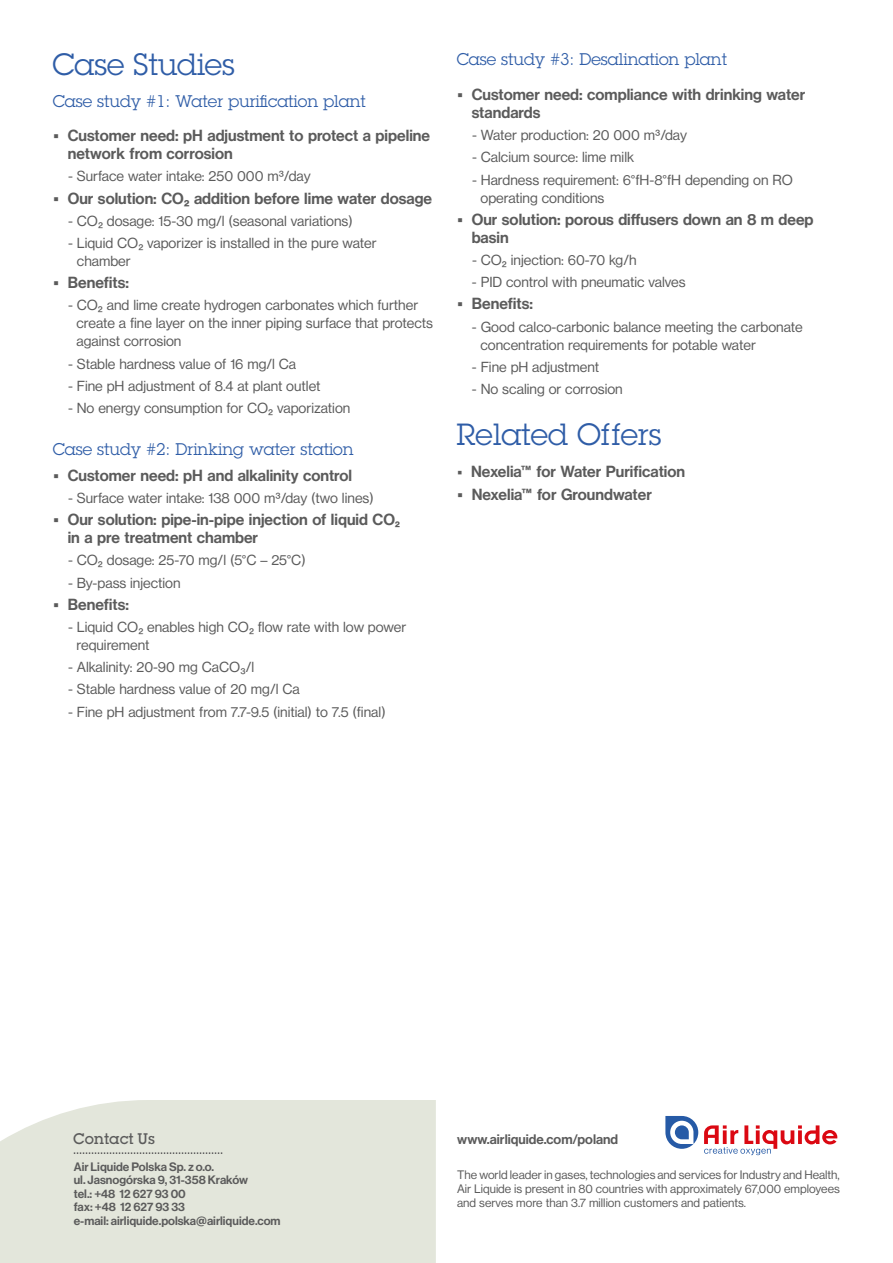
<style>
.page{position:relative;width:893px;height:1263px;background:#fff}
.page>*{position:absolute;margin:0;border:0;box-sizing:border-box;transform-origin:0 0}
.t1{font:30px "Lubalin Graph PCS";color:#2f5da7}
.t2{font:16.5px "Lubalin Graph PCS";color:#2f5da7}
.t3{font:15.75px/18px "N Haas Grotesk DS Pro 65 Md";color:#5b5b5b}
.t4{font:500 15px "Lubalin Graph PCS";color:#5b5b5b}
.t5{font:14.25px/18px "N Haas Grotesk DS Pro 55 Rg";color:#5b5b5b}
.t6{font:13.5px "N Haas Grotesk DS Pro 65 Md";color:#5b5b5b}
.t7{font:12px/14.2px "N Haas Grotesk DS Pro 55 Rg";color:#5b5b5b;text-align:justify}
.t8{font:12px/13.5px "N Haas Grotesk DS Pro 65 Md";color:#5b5b5b}
.s1{font-size:14.25px}
</style>
<div class="page">
<div style="left:0;top:1100px;width:436px;height:163px;background:#e3e6db"></div>
<svg style="left:665px;top:1116px;width:33px;height:33px"></svg>
<svg style="left:704px;top:1125px;width:133px;height:30px"></svg>
<svg style="left:74px;top:1152px;width:149px;height:2px"></svg>
<h1 class="t1" style="left:52px;top:54px;width:184px">Case Studies</h1>
<p class="t2" style="left:53px;top:95px;width:315px">Case study #1: Water purification plant</p>
<p class="t3" style="left:68px;top:128px;width:364px;text-indent:-15px">▪ Customer need: pH adjustment to protect a pipeline network from corrosion</p>
<p class="t5" style="left:68px;top:169px;width:244px">- Surface water intake: 250 000 m³/day</p>
<p class="t3" style="left:53px;top:190px;width:381px">▪ Our solution: CO₂ addition before lime water dosage</p>
<p class="t5" style="left:68px;top:213px;width:286px">- CO₂ dosage: 15-30 mg/l (seasonal variations)</p>
<p class="t5" style="left:77px;top:235px;width:301px;text-indent:-9px">- Liquid CO₂ vaporizer is installed in the pure water chamber</p>
<p class="t3" style="left:53px;top:275px;width:77px">▪ Benefits:</p>
<p class="t5" style="left:77px;top:298px;width:358px;text-indent:-8px">- CO₂ and lime create hydrogen carbonates which further create a fine layer on the inner piping surface that protects against corrosion</p>
<p class="t5" style="left:68px;top:356px;width:230px">- Stable hardness value of 16 mg/l Ca</p>
<p class="t5" style="left:68px;top:378px;width:254px">- Fine pH adjustment of 8.4 at plant outlet</p>
<p class="t5" style="left:68px;top:400px;width:284px">- No energy consumption for CO₂ vaporization</p>
<p class="t2" style="left:53px;top:443px;width:302px">Case study #2: Drinking water station</p>
<p class="t3" style="left:53px;top:468px;width:300px">▪ Customer need: pH and alkalinity control</p>
<p class="t5" style="left:68px;top:490px;width:307px">- Surface water intake: 138 000 m³/day (two lines)</p>
<p class="t3" style="left:68px;top:512px;width:334px;text-indent:-15px">▪ Our solution: pipe-in-pipe injection of liquid CO<span class="s1">₂ </span>in a pre treatment chamber</p>
<p class="t5" style="left:68px;top:552px;width:239px">- CO₂ dosage: 25-70 mg/l (5°C – 25°C)</p>
<p class="t5" style="left:68px;top:575px;width:114px">- By-pass injection</p>
<p class="t3" style="left:53px;top:597px;width:77px">▪ Benefits:</p>
<p class="t5" style="left:77px;top:619px;width:331px;text-indent:-9px">- Liquid CO₂ enables high CO₂ flow rate with low power requirement</p>
<p class="t5" style="left:68px;top:659px;width:188px">- Alkalinity: 20-90 mg CaCO₃/l</p>
<p class="t5" style="left:68px;top:681px;width:233px">- Stable hardness value of 20 mg/l Ca</p>
<p class="t5" style="left:68px;top:704px;width:319px">- Fine pH adjustment from 7.7-9.5 (initial) to 7.5 (final)</p>
<p class="t2" style="left:457px;top:53px;width:272px">Case study #3: Desalination plant</p>
<p class="t3" style="left:472px;top:87px;width:335px;text-indent:-15px">▪ Customer need: compliance with drinking water standards</p>
<p class="t5" style="left:472px;top:127px;width:216px">- Water production: 20 000 m³/day</p>
<p class="t5" style="left:472px;top:149px;width:164px">- Calcium source: lime milk</p>
<p class="t5" style="left:480px;top:172px;width:314px;text-indent:-9px">- Hardness requirement: 6°fH-8°fH depending on RO operating conditions</p>
<p class="t3" style="left:472px;top:212px;width:343px;text-indent:-15px">▪ Our solution: porous diffusers down an 8 m deep basin</p>
<p class="t5" style="left:472px;top:252px;width:166px">- CO₂ injection: 60-70 kg/h</p>
<p class="t5" style="left:472px;top:274px;width:215px">- PID control with pneumatic valves</p>
<p class="t3" style="left:457px;top:296px;width:77px">▪ Benefits:</p>
<p class="t5" style="left:480px;top:319px;width:324px;text-indent:-9px">- Good calco-carbonic balance meeting the carbonate concentration requirements for potable water</p>
<p class="t5" style="left:472px;top:359px;width:129px">- Fine pH adjustment</p>
<p class="t5" style="left:472px;top:381px;width:152px">- No scaling or corrosion</p>
<h1 class="t1" style="left:456px;top:424px;width:207px">Related Offers</h1>
<p class="t3" style="left:457px;top:464px;width:229px">▪ Nexelia™ for Water Purification</p>
<p class="t3" style="left:457px;top:486px;width:196px">▪ Nexelia™ for Groundwater</p>
<p class="t4" style="left:73px;top:1133px;width:83px">Contact Us</p>
<p class="t8" style="left:74px;top:1161px;width:208px">Air Liquide Polska Sp. z o.o.<br>ul. Jasnogórska 9, 31-358 Kraków<br>tel.: +48 12 627 93 00<br>fax: +48 12 627 93 33<br>e-mail: airliquide.polska@airliquide.com</p>
<p class="t6" style="left:457px;top:1134px;width:163px">www.airliquide.com/poland</p>
<p class="t7" style="left:457px;top:1168px;width:384px">The world leader in gases, technologies and services for Industry and Health, Air Liquide is present in 80 countries with approximately 67,000 employees and serves more than 3.7 million customers and patients.</p>
</div>
